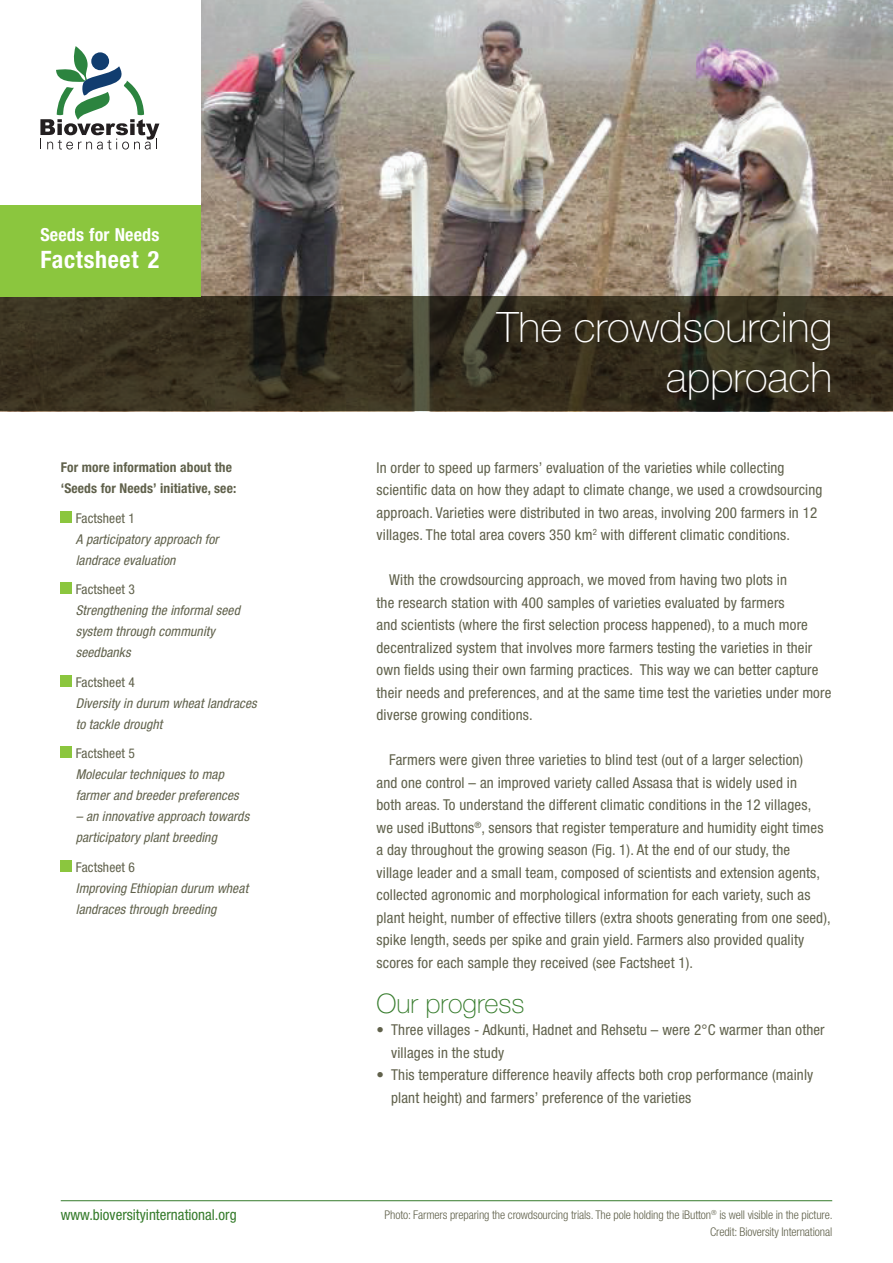
<style>
.page{position:relative;width:893px;height:1263px;background:#fff}
.page>*{position:absolute;margin:0;border:0;box-sizing:border-box;transform-origin:0 0}
.t1{font:100 42px/50.4px "Helvetica Neue LT Std";color:#fff;text-align:right}
.t2{font:100 27px "Helvetica Neue LT Std";color:#357b2b}
.t3{font:700 condensed 24px "Helvetica Neue LT Std";letter-spacing:.03em;color:#fff}
.t4{font:700 condensed 18px "Helvetica Neue LT Std";letter-spacing:.01em;color:#fff}
.t5{font:condensed 15px/22.5px "Helvetica Neue LT Std";letter-spacing:.01em;color:#60614b}
.t6{font:condensed 15px "Helvetica Neue LT Std";color:#357b2b}
.t7{font:italic condensed 13.5px/21px "Helvetica Neue LT Std";letter-spacing:.01em;color:#60614b}
.t8{font:700 condensed 13.5px/21px "Helvetica Neue LT Std";letter-spacing:.01em;color:#60614b}
.t9{font:condensed 13.5px "Helvetica Neue LT Std";letter-spacing:.01em;color:#60614b}
.t10{font:300 condensed 12px/16.5px "Helvetica Neue LT Std";letter-spacing:-.01em;color:#60614b;text-align:right}
</style>
<div class="page">
<img style="left:201px;top:0;width:692px;height:297px">
<svg style="left:0;top:297px;width:893px;height:114px;background:#352e1e"></svg>
<hr style="left:61px;top:1200px;width:771px;height:1px;background:#357b2b">
<svg style="left:40px;top:46px;width:119px;height:104px"></svg>
<div style="left:0;top:205px;width:201px;height:92px;background:#8bc63e"></div>
<div style="left:61px;top:511px;width:11px;height:12px;background:#8bc63e"></div>
<div style="left:61px;top:583px;width:11px;height:11px;background:#8bc63e"></div>
<div style="left:61px;top:675px;width:11px;height:12px;background:#8bc63e"></div>
<div style="left:61px;top:747px;width:11px;height:11px;background:#8bc63e"></div>
<div style="left:61px;top:860px;width:11px;height:12px;background:#8bc63e"></div>
<p class="t4" style="left:40px;top:224px;width:121px">Seeds for Needs</p>
<h3 class="t3" style="left:40px;top:245px;width:121px">Factsheet 2</h3>
<p class="t8" style="left:61px;top:457px;width:177px">For more information about the ‘Seeds for Needs’ initiative, see:</p>
<p class="t9" style="left:76px;top:510px;width:61px">Factsheet 1</p>
<p class="t7" style="left:76px;top:529px;width:144px">A participatory approach for landrace evaluation</p>
<p class="t9" style="left:76px;top:581px;width:61px">Factsheet 3</p>
<p class="t7" style="left:76px;top:600px;width:166px">Strengthening the informal seed system through community seedbanks</p>
<p class="t9" style="left:76px;top:674px;width:61px">Factsheet 4</p>
<p class="t7" style="left:76px;top:693px;width:182px">Diversity in durum wheat landraces to tackle drought</p>
<p class="t9" style="left:76px;top:746px;width:61px">Factsheet 5</p>
<p class="t7" style="left:76px;top:764px;width:165px">Molecular techniques to map farmer and breeder preferences</p>
<p class="t7" style="left:76px;top:806px;width:175px">– an innovative approach towards participatory plant breeding</p>
<p class="t9" style="left:76px;top:859px;width:61px">Factsheet 6</p>
<p class="t7" style="left:76px;top:878px;width:174px">Improving Ethiopian durum wheat landraces through breeding</p>
<h1 class="t1" style="left:497px;top:302px;width:337px">The crowdsourcing approach</h1>
<p class="t5" style="left:377px;top:456px;width:447px">In order to speed up farmers’ evaluation of the varieties while collecting scientific data on how they adapt to climate change, we used a crowdsourcing approach. Varieties were distributed in two areas, involving 200 farmers in 12 villages. The total area covers 350 km<sup>2</sup> with different climatic conditions.</p>
<p class="t5" style="left:377px;top:568px;width:456px;text-indent:13px">With the crowdsourcing approach, we moved from having two plots in<br>the research station with 400 samples of varieties evaluated by farmers<br>and scientists (where the first selection process happened), to a much more decentralized system that involves more farmers testing the varieties in their own fields using their own farming practices. This way we can better capture their needs and preferences, and at the same time test the varieties under more diverse growing conditions.</p>
<p class="t5" style="left:377px;top:748px;width:456px;text-indent:13px">Farmers were given three varieties to blind test (out of a larger selection)<br>and one control – an improved variety called Assasa that is widely used in<br>both areas. To understand the different climatic conditions in the 12 villages, we used iButtons<sup>®</sup>, sensors that register temperature and humidity eight times a day throughout the growing season (Fig. 1). At the end of our study, the<br>village leader and a small team, composed of scientists and extension agents, collected agronomic and morphological information for each variety, such as plant height, number of effective tillers (extra shoots generating from one seed), spike length, seeds per spike and grain yield. Farmers also provided quality scores for each sample they received (see Factsheet 1).</p>
<h2 class="t2" style="left:377px;top:987px;width:150px">Our progress</h2>
<p class="t5" style="left:391px;top:1018px;width:435px;text-indent:-15px">• Three villages - Adkunti, Hadnet and Rehsetu – were 2°C warmer than other villages in the study</p>
<p class="t5" style="left:391px;top:1063px;width:424px;text-indent:-15px">• This temperature difference heavily affects both crop performance (mainly plant height) and farmers’ preference of the varieties</p>
<p class="t6" style="left:61px;top:1206px;width:177px">www.bioversityinternational.org</p>
<p class="t10" style="left:385px;top:1206px;width:450px">Photo: Farmers preparing the crowdsourcing trials. The pole holding the iButton<sup>®</sup> is well visible in the picture.<br>Credit: Bioversity International</p>
</div>
